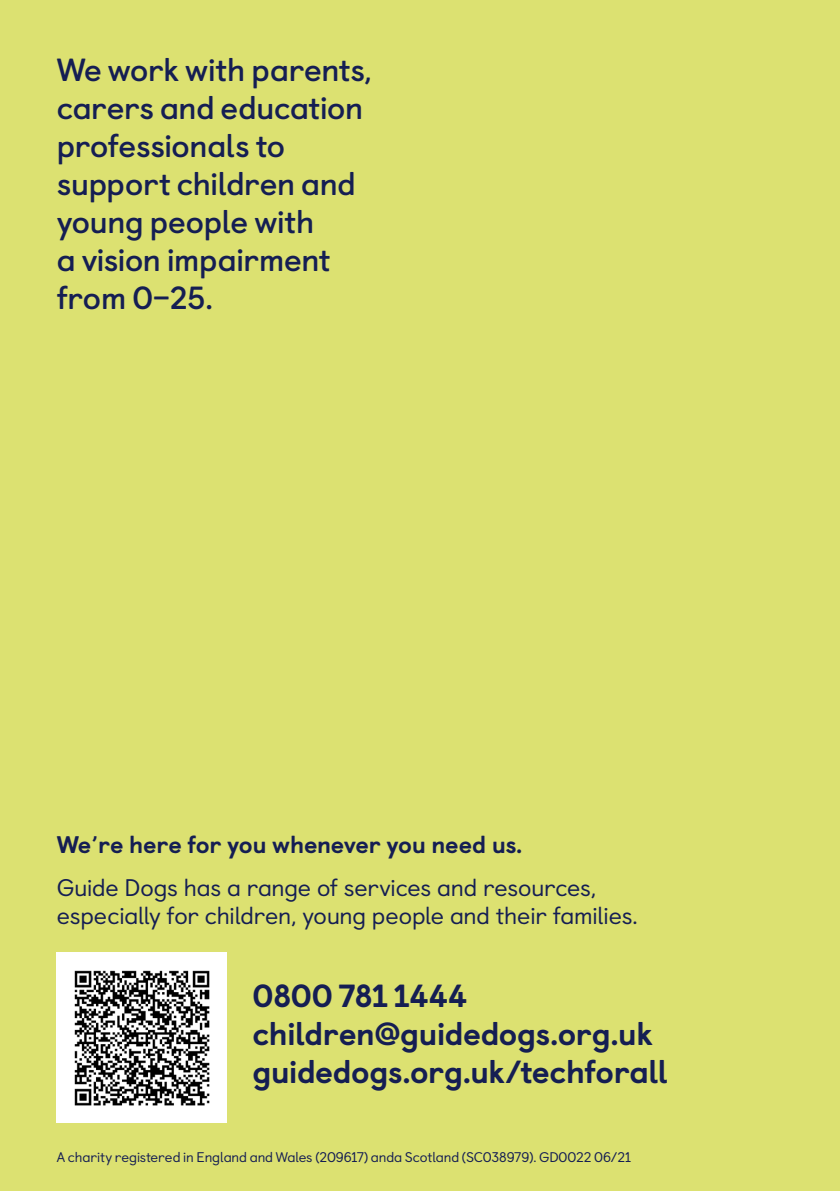
<style>
.page{position:relative;width:840px;height:1191px;background:#fff}
.page>*{position:absolute;margin:0;border:0;box-sizing:border-box;transform-origin:0 0}
.p4_top_back_page{font:700 32px/38px "Castledown";letter-spacing:-.01em;color:#151e53}
.p6_contact{font:800 32px/38px "Castledown";letter-spacing:-.015em;color:#151e53}
.p5_were_here_back_pa{font:24px/28px "Castledown";letter-spacing:-.01em;color:#151e53}
.p5_were_here_back_pa-2{font:800 24px "Castledown";letter-spacing:-.015em;color:#151e53}
.note{font:14px "Castledown";letter-spacing:-.01em;color:#151e53}
</style>
<div class="page">
<div style="left:0;top:0;width:839px;height:1191px;background:#dce171"></div>
<div style="left:57px;top:952px;width:170px;height:171px;background:#fff"></div>
<img style="left:74px;top:970px;width:136px;height:136px">
<p class="p4_top_back_page" style="left:57px;top:48px;width:316px">We work with parents, carers and education professionals to support children and young people with<br>a vision impairment from 0–25.</p>
<p class="p5_were_here_back_pa-2" style="left:57px;top:825px;width:467px">We’re here for you whenever you need us.</p>
<p class="p5_were_here_back_pa" style="left:57px;top:871px;width:582px">Guide Dogs has a range of services and resources, especially for children, young people and their families.</p>
<p class="p6_contact" style="left:252px;top:974px;width:417px">0800 781 1444 children@guidedogs.org.uk guidedogs.org.uk/techforall</p>
<p class="note" style="left:57px;top:1146px;width:575px">A charity registered in England and Wales (209617) anda Scotland (SC038979). GD0022 06/21</p>
</div>
